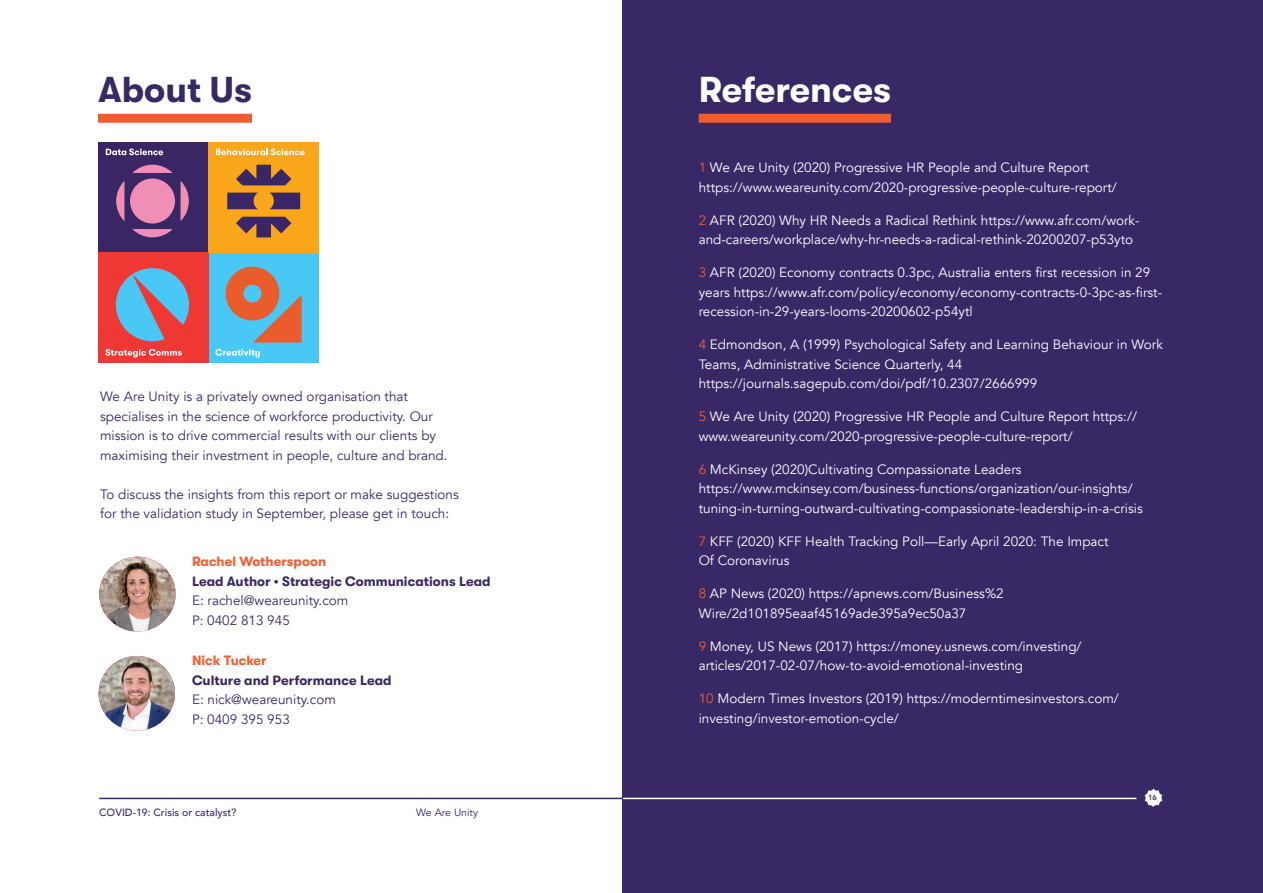
<style>
.page{position:relative;width:1263px;height:893px;background:#fff}
.page>*{position:absolute;margin:0;border:0;box-sizing:border-box;transform-origin:0 0}
.t1{font:700 36px "GT Walsheim";color:#fff}
.t2{font:700 36px "GT Walsheim";color:#382866}
.t3{font:13.5px/19.5px "Avenir";color:#fff}
.t4{font:13.5px/19.5px "Avenir";color:#382866}
.t5{font:700 13.5px "GT Walsheim";color:#382866}
.t6{font:700 13.5px "GT Walsheim";color:#f15d2f}
.t7{font:500 10.5px "Avenir";color:#382866}
.t8{font:10.5px "Avenir";color:#382866}
.t9{font:800 7.5px "Avenir";color:#382866}
.s1{color:#f15d2f}
</style>
<div class="page">
<div style="left:622px;top:0;width:641px;height:893px;background:#382866"></div>
<svg style="left:1144px;top:788px;width:18px;height:19px"></svg>
<hr style="left:99px;top:798px;width:524px;height:1px;background:#382866">
<div style="left:98px;top:114px;width:154px;height:9px;background:#f15d2f"></div>
<div style="left:699px;top:114px;width:192px;height:9px;background:#f15d2f"></div>
<hr style="left:623px;top:798px;width:513px;height:1px;background:#fff">
<div style="left:209px;top:252px;width:110px;height:110px;background:#49c8f5"></div>
<div style="left:99px;top:142px;width:110px;height:110px;background:#3a2664"></div>
<div style="left:99px;top:252px;width:110px;height:110px;background:#ef3834"></div>
<div style="left:209px;top:142px;width:110px;height:110px;background:#faa61a"></div>
<svg style="left:132px;top:229px;width:41px;height:8px"></svg>
<svg style="left:132px;top:165px;width:41px;height:8px"></svg>
<svg style="left:116px;top:181px;width:8px;height:40px"></svg>
<svg style="left:181px;top:181px;width:8px;height:40px"></svg>
<div style="left:130px;top:179px;width:45px;height:45px;background:#f08eb6;border-radius:50%"></div>
<svg style="left:227px;top:193px;width:31px;height:16px"></svg>
<svg style="left:270px;top:193px;width:30px;height:16px"></svg>
<svg style="left:236px;top:165px;width:55px;height:20px"></svg>
<svg style="left:236px;top:217px;width:55px;height:20px"></svg>
<svg style="left:226px;top:267px;width:76px;height:76px"></svg>
<svg style="left:116px;top:268px;width:73px;height:73px"></svg>
<svg style="left:216px;top:148px;width:89px;height:7px"></svg>
<svg style="left:106px;top:148px;width:57px;height:7px"></svg>
<svg style="left:215px;top:349px;width:45px;height:8px"></svg>
<svg style="left:105px;top:349px;width:77px;height:8px"></svg>
<img style="left:99px;top:656px;width:76px;height:75px">
<img style="left:99px;top:557px;width:77px;height:74px">
<h1 class="t2" style="left:98px;top:69px;width:155px">About Us</h1>
<h1 class="t1" style="left:699px;top:69px;width:194px">References</h1>
<p class="t4" style="left:100px;top:387px;width:349px">We Are Unity is a privately owned organisation that specialises in the science of workforce productivity. Our mission is to drive commercial results with our clients by maximising their investment in people, culture and brand.</p>
<p class="t4" style="left:100px;top:484px;width:360px">To discuss the insights from this report or make suggestions for the validation study in September, please get in touch:</p>
<p class="t6" style="left:192px;top:554px;width:136px">Rachel Wotherspoon</p>
<p class="t5" style="left:192px;top:573px;width:300px">Lead Author • Strategic Communications Lead</p>
<p class="t4" style="left:192px;top:591px;width:158px">E: rachel@weareunity.com<br>P: 0402 813 945</p>
<p class="t6" style="left:192px;top:653px;width:76px">Nick Tucker</p>
<p class="t5" style="left:192px;top:673px;width:201px">Culture and Performance Lead</p>
<p class="t4" style="left:192px;top:690px;width:145px">E: nick@weareunity.com<br>P: 0409 395 953</p>
<p class="t7" style="left:99px;top:804px;width:139px">COVID-19: Crisis or catalyst?</p>
<p class="t8" style="left:416px;top:806px;width:63px">We Are Unity</p>
<p class="t3" style="left:699px;top:158px;width:420px"><span class="s1">1</span> We Are Unity (2020) Progressive HR People and Culture Report https://www.weareunity.com/2020-progressive-people-culture-report/</p>
<p class="t3" style="left:699px;top:211px;width:442px"><span class="s1">2</span> AFR (2020) Why HR Needs a Radical Rethink https://www.afr.com/work&shy;and-careers/workplace/why-hr-needs-a-radical-rethink-20200207-p53yto</p>
<p class="t3" style="left:699px;top:263px;width:465px"><span class="s1">3</span> AFR (2020) Economy contracts 0.3pc, Australia enters first recession in 29 years https://www.afr.com/policy/economy/economy-contracts-0-3pc-as-first&shy;recession-in-29-years-looms-20200602-p54ytl</p>
<p class="t3" style="left:699px;top:335px;width:466px"><span class="s1">4</span> Edmondson, A (1999) Psychological Safety and Learning Behaviour in Work<br>Teams, Administrative Science Quarterly, 44 https://journals.sagepub.com/doi/pdf/10.2307/2666999</p>
<p class="t3" style="left:699px;top:407px;width:440px"><span class="s1">5</span> We Are Unity (2020) Progressive HR People and Culture Report https:// www.weareunity.com/2020-progressive-people-culture-report/</p>
<p class="t3" style="left:699px;top:460px;width:446px"><span class="s1">6</span> McKinsey (2020)Cultivating Compassionate Leaders https://www.mckinsey.com/business-functions/organization/our-insights/ tuning-in-turning-outward-cultivating-compassionate-leadership-in-a-crisis</p>
<p class="t3" style="left:699px;top:532px;width:411px"><span class="s1">7</span> KFF (2020) KFF Health Tracking Poll—Early April 2020: The Impact<br>Of Coronavirus</p>
<p class="t3" style="left:699px;top:584px;width:307px"><span class="s1">8</span> AP News (2020) https://apnews.com/Business%2<br>Wire/2d101895eaaf45169ade395a9ec50a37</p>
<p class="t3" style="left:699px;top:637px;width:384px"><span class="s1">9</span> Money, US News (2017) https://money.usnews.com/investing/ articles/2017-02-07/how-to-avoid-emotional-investing</p>
<p class="t3" style="left:699px;top:689px;width:422px"><span class="s1">10</span> Modern Times Investors (2019) https://moderntimesinvestors.com/ investing/investor-emotion-cycle/</p>
<p class="t9" style="left:1148px;top:792px;width:10px">16</p>
</div>
